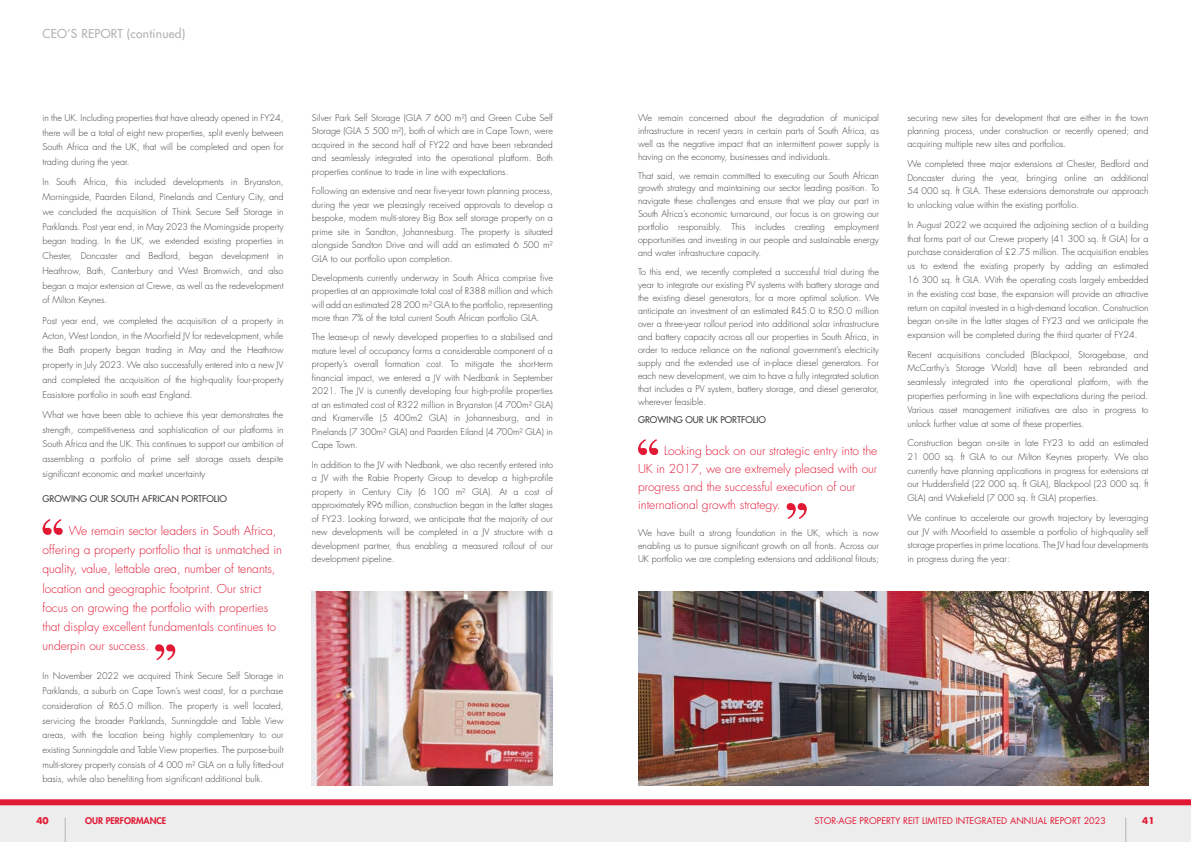
<style>
.page{position:relative;width:1191px;height:842px;background:#fff}
.page>*{position:absolute;margin:0;border:0;box-sizing:border-box;transform-origin:0 0}
.t1{font:300 12px/19.2px "Futura Std";color:#e21934}
.t2{font:500 12px "Futura Std";letter-spacing:.02em;color:#b1b3b4}
.t3{font:300 9px/14.7px "Futura Std";color:#3e3e40;text-align:justify}
.t4{font:9px "Futura Std";color:#e21934}
.t5{font:500 9px "Futura Std";color:#3e3e40}
.t6{font:800 9px "Futura Std";color:#e21934}
.t7{font:700 9px "Futura Std";color:#e21934}
</style>
<div class="page">
<div style="left:0;top:801px;width:1191px;height:41px;background:#ededee"></div>
<div style="left:0;top:799px;width:1191px;height:6px;background:#e21934"></div>
<svg style="left:1125px;top:818px;width:1px;height:24px"></svg>
<svg style="left:65px;top:818px;width:1px;height:24px"></svg>
<svg style="left:43px;top:519px;width:20px;height:16px"></svg>
<svg style="left:155px;top:644px;width:20px;height:16px"></svg>
<svg style="left:638px;top:439px;width:20px;height:16px"></svg>
<svg style="left:786px;top:503px;width:20px;height:16px"></svg>
<img style="left:312px;top:592px;width:241px;height:193px">
<img style="left:638px;top:592px;width:510px;height:193px">
<h1 class="t2" style="left:43px;top:26px;width:144px">CEO’S REPORT (continued)</h1>
<p class="t3" style="left:43px;top:110px;width:242px">in the UK. Including properties that have already opened in FY24, there will be a total of eight new properties, split evenly between South Africa and the UK, that will be completed and open for trading during the year.</p>
<p class="t3" style="left:43px;top:175px;width:242px">In South Africa, this included developments in Bryanston, Morningside, Paarden Eiland, Pinelands and Century City, and we concluded the acquisition of Think Secure Self Storage in Parklands. Post year end, in May 2023 the Morningside property began trading. In the UK, we extended existing properties in Chester, Doncaster and Bedford, began development in Heathrow, Bath, Canterbury and West Bromwich, and also began a major extension at Crewe, as well as the redevelopment of Milton Keynes.</p>
<p class="t3" style="left:43px;top:313px;width:242px">Post year end, we completed the acquisition of a property in Acton, West London, in the Moorfield JV for redevelopment, while the Bath property began trading in May and the Heathrow property in July 2023. We also successfully entered into a new JV and completed the acquisition of the high-quality four-property Easistore portfolio in south east England.</p>
<p class="t3" style="left:43px;top:408px;width:242px">What we have been able to achieve this year demonstrates the strength, competitiveness and sophistication of our platforms in South Africa and the UK. This continues to support our ambition of assembling a portfolio of prime self storage assets despite significant economic and market uncertainty</p>
<p class="t5" style="left:43px;top:493px;width:186px">GROWING OUR SOUTH AFRICAN PORTFOLIO</p>
<p class="t1" style="left:43px;top:521px;width:241px;text-indent:26px">We remain sector leaders in South Africa, offering a property portfolio that is unmatched in quality, value, lettable area, number of tenants, location and geographic footprint. Our strict focus on growing the portfolio with properties that display excellent fundamentals continues to underpin our success.</p>
<p class="t3" style="left:43px;top:669px;width:242px">In November 2022 we acquired Think Secure Self Storage in Parklands, a suburb on Cape Town’s west coast, for a purchase consideration of R65.0 million. The property is well located, servicing the broader Parklands, Sunningdale and Table View areas, with the location being highly complementary to our existing Sunningdale and Table View properties. The purpose-built multi-storey property consists of 4 000 m² GLA on a fully fitted-out basis, while also benefiting from significant additional bulk.</p>
<p class="t3" style="left:312px;top:111px;width:242px;line-height:13.5px">Silver Park Self Storage (GLA 7 600 m²) and Green Cube Self Storage (GLA 5 500 m²), both of which are in Cape Town, were acquired in the second half of FY22 and have been rebranded and seamlessly integrated into the operational platform. Both properties continue to trade in line with expectations.</p>
<p class="t3" style="left:312px;top:184px;width:242px;line-height:13.5px">Following an extensive and near five-year town planning process, during the year we pleasingly received approvals to develop a bespoke, modern multi-storey Big Box self storage property on a prime site in Sandton, Johannesburg. The property is situated alongside Sandton Drive and will add an estimated 6 500 m²<br>GLA to our portfolio upon completion.</p>
<p class="t3" style="left:312px;top:271px;width:242px;line-height:13.5px">Developments currently underway in South Africa comprise five properties at an approximate total cost of R388 million and which will add an estimated 28 200 m² GLA to the portfolio, representing more than 7% of the total current South African portfolio GLA.</p>
<p class="t3" style="left:312px;top:331px;width:242px;line-height:13.5px">The lease-up of newly developed properties to a stabilised and mature level of occupancy forms a considerable component of a property’s overall formation cost. To mitigate the short-term financial impact, we entered a JV with Nedbank in September 2021. The JV is currently developing four high-profile properties at an estimated cost of R322 million in Bryanston (4 700m² GLA) and Kramerville (5 400m2 GLA) in Johannesburg, and in Pinelands (7 300m² GLA) and Paarden Eiland (4 700m² GLA) in Cape Town.</p>
<p class="t3" style="left:312px;top:458px;width:242px;line-height:13.5px">In addition to the JV with Nedbank, we also recently entered into a JV with the Rabie Property Group to develop a high-profile property in Century City (6 100 m² GLA). At a cost of approximately R96 million, construction began in the latter stages of FY23. Looking forward, we anticipate that the majority of our new developments will be completed in a JV structure with a development partner, thus enabling a measured rollout of our development pipeline.</p>
<p class="t3" style="left:638px;top:111px;width:242px;line-height:13px">We remain concerned about the degradation of municipal infrastructure in recent years in certain parts of South Africa, as well as the negative impact that an intermittent power supply is having on the economy, businesses and individuals.</p>
<p class="t3" style="left:638px;top:169px;width:242px;line-height:13px">That said, we remain committed to executing our South African growth strategy and maintaining our sector leading position. To navigate these challenges and ensure that we play our part in South Africa’s economic turnaround, our focus is on growing our portfolio responsibly. This includes creating employment opportunities and investing in our people and sustainable energy and water infrastructure capacity.</p>
<p class="t3" style="left:638px;top:266px;width:242px;line-height:13px">To this end, we recently completed a successful trial during the year to integrate our existing PV systems with battery storage and the existing diesel generators, for a more optimal solution. We anticipate an investment of an estimated R45.0 to R50.0 million over a three-year rollout period into additional solar infrastructure and battery capacity across all our properties in South Africa, in order to reduce reliance on the national government’s electricity supply and the extended use of in-place diesel generators. For each new development, we aim to have a fully integrated solution that includes a PV system, battery storage, and diesel generator, wherever feasible.</p>
<p class="t5" style="left:638px;top:414px;width:129px">GROWING OUR UK PORTFOLIO</p>
<h1 class="t1" style="left:638px;top:442px;width:241px;line-height:18px;text-indent:26px">Looking back on our strategic entry into the UK in 2017, we are extremely pleased with our progress and the successful execution of our international growth strategy.</h1>
<p class="t3" style="left:638px;top:527px;width:242px;line-height:13px">We have built a strong foundation in the UK, which is now enabling us to pursue significant growth on all fronts. Across our UK portfolio we are completing extensions and additional fitouts;</p>
<p class="t3" style="left:907px;top:111px;width:242px;line-height:13.3px">securing new sites for development that are either in the town planning process, under construction or recently opened; and acquiring multiple new sites and portfolios.</p>
<p class="t3" style="left:907px;top:157px;width:242px;line-height:13.8px">We completed three major extensions at Chester, Bedford and Doncaster during the year, bringing online an additional 54 000 sq. ft GLA. These extensions demonstrate our approach to unlocking value within the existing portfolio.</p>
<p class="t3" style="left:907px;top:218px;width:242px;line-height:13.8px">In August 2022 we acquired the adjoining section of a building that forms part of our Crewe property (41 300 sq. ft GLA) for a purchase consideration of £2.75 million. The acquisition enables us to extend the existing property by adding an estimated 16 300 sq. ft GLA. With the operating costs largely embedded in the existing cost base, the expansion will provide an attractive return on capital invested in a high-demand location. Construction began on-site in the latter stages of FY23 and we anticipate the expansion will be completed during the third quarter of FY24.</p>
<p class="t3" style="left:907px;top:348px;width:242px;line-height:13.8px">Recent acquisitions concluded (Blackpool, Storagebase, and McCarthy’s Storage World) have all been rebranded and seamlessly integrated into the operational platform, with the properties performing in line with expectations during the period.<br>Various asset management initiatives are also in progress to unlock further value at some of these properties.</p>
<p class="t3" style="left:907px;top:436px;width:242px;line-height:13.8px">Construction began on-site in late FY23 to add an estimated 21 000 sq. ft GLA to our Milton Keynes property. We also currently have planning applications in progress for extensions at our Huddersfield (22 000 sq. ft GLA), Blackpool (23 000 sq. ft GLA) and Wakefield (7 000 sq. ft GLA) properties.</p>
<p class="t3" style="left:907px;top:511px;width:242px;line-height:13.8px">We continue to accelerate our growth trajectory by leveraging our JV with Moorfield to assemble a portfolio of high-quality self storage properties in prime locations. The JV had four developments in progress during the year:</p>
<p class="t7" style="left:36px;top:815px;width:14px">40</p>
<p class="t6" style="left:85px;top:815px;width:83px">OUR PERFORMANCE</p>
<p class="t4" style="left:814px;top:815px;width:293px">STOR-AGE PROPERTY REIT LIMITED INTEGRATED ANNUAL REPORT 2023</p>
<p class="t7" style="left:1142px;top:815px;width:14px">41</p>
</div>
